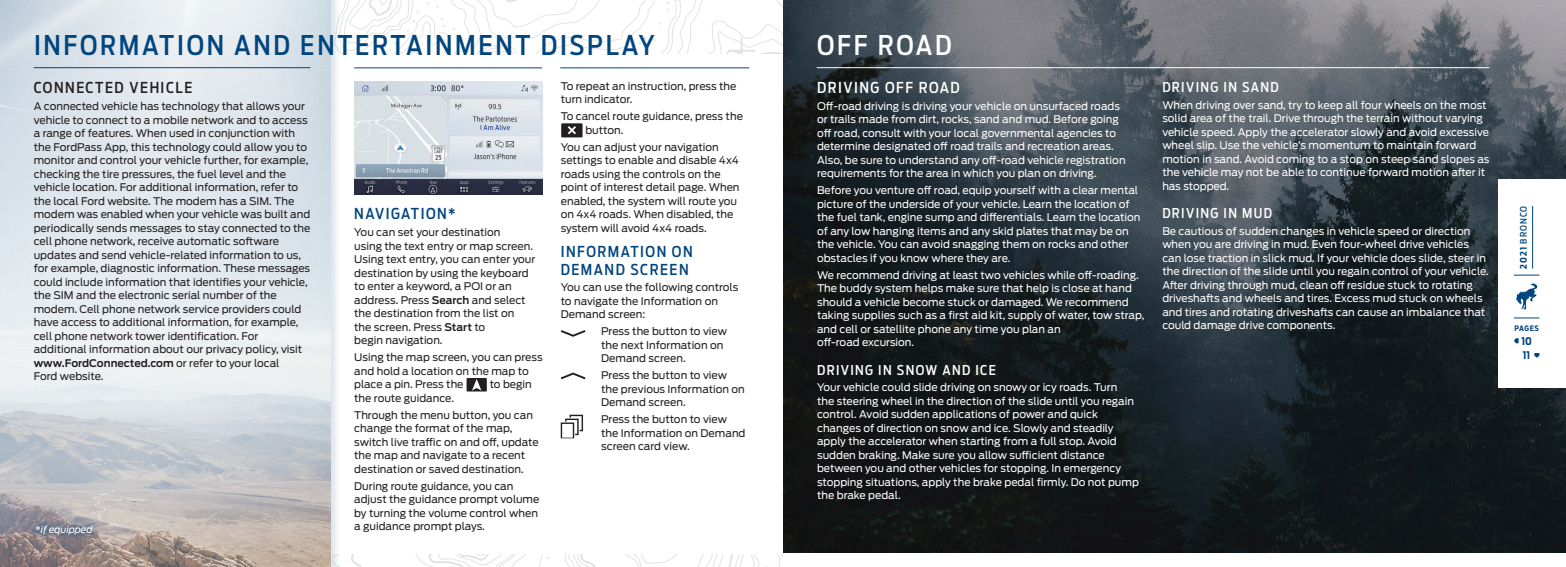
<style>
.page{position:relative;width:1566px;height:567px;background:#fff}
.page>*{position:absolute;margin:0;border:0;box-sizing:border-box;transform-origin:0 0}
.t1{font:500 27px "Ford Antenna Cond";letter-spacing:.1em;color:#01457f}
.t2{font:500 27px "Ford Antenna Cond";letter-spacing:.1em;color:#fff}
.t3{font:500 15px/18px "Ford Antenna Cond";letter-spacing:.1em;color:#01457f}
.t4{font:500 15px "Ford Antenna Cond";letter-spacing:.1em;color:#231f20}
.t5{font:500 15px "Ford Antenna Cond";letter-spacing:.1em;color:#fff}
.t6{font:500 13.5px "Ford Antenna Cond";letter-spacing:.1em;color:#fff}
.t7{font:10.5px/13.5px "Ford Antenna";color:#fff}
.t8{font:10.5px/13.5px "Ford Antenna";color:#231f20}
.t9{font:700 10.5px "Ford Antenna Cond";color:#01457f}
.t10{font:italic 9.75px "Ford Antenna";letter-spacing:-.01em;color:#fff}
.t11{font:500 9px "Ford Antenna Cond";letter-spacing:.115em;color:#01457f}
.t12{font:700 7.5px "Ford Antenna Cond";letter-spacing:.07em;color:#01457f}
.s1{font-weight:600}
.s2{font-style:normal}
.s3{font-weight:700}
</style>
<div class="page">
<svg style="left:341px;top:0;width:27px;height:54px"></svg>
<svg style="left:368px;top:0;width:415px;height:567px"></svg>
<div style="left:34px;top:54px;width:749px;height:500px;background:#fff"></div>
<img style="left:783px;top:0;width:783px;height:553px">
<div style="left:0;top:0;width:341px;height:567px;background:#01457f;opacity:.2"></div>
<svg style="left:0;top:0;width:332px;height:567px;background:#d7dbdf"></svg>
<div style="left:467px;top:378px;width:20px;height:14px;background:#231f20"></div>
<svg style="left:472px;top:379px;width:9px;height:12px"></svg>
<svg style="left:561px;top:123px;width:22px;height:14px"></svg>
<svg style="left:561px;top:330px;width:25px;height:7px"></svg>
<svg style="left:561px;top:373px;width:25px;height:6px"></svg>
<svg style="left:561px;top:415px;width:22px;height:23px"></svg>
<img style="left:354px;top:81px;width:189px;height:113px">
<hr style="left:34px;top:67px;width:276px;height:1px;background:#01457f">
<hr style="left:817px;top:67px;width:672px;height:1px;background:#fff">
<hr style="left:354px;top:68px;width:188px;height:1px;background:#01457f">
<hr style="left:560px;top:68px;width:189px;height:1px;background:#01457f">
<div style="left:1498px;top:179px;width:68px;height:209px;background:#fff"></div>
<hr style="left:1532px;top:206px;width:1px;height:63px;background:#01457f">
<svg style="left:1514px;top:318px;width:25px;height:1px"></svg>
<svg style="left:1514px;top:338px;width:25px;height:20px"></svg>
<svg style="left:1514px;top:275px;width:25px;height:1px"></svg>
<svg style="left:1516px;top:283px;width:21px;height:27px"></svg>
<div style="left:28px;top:518px;width:72px;height:24px;background:#01457f;opacity:.75"></div>
<p class="t1" style="left:34px;top:22px;width:622px">INFORMATION AND ENTERTAINMENT DISPLAY</p>
<p class="t2" style="left:817px;top:22px;width:136px">OFF ROAD</p>
<p class="t4" style="left:34px;top:75px;width:160px">CONNECTED VEHICLE</p>
<p class="t8" style="left:34px;top:98px;width:278px">A connected vehicle has technology that allows your vehicle to connect to a mobile network and to access a range of features. When used in conjunction with the FordPass App, this technology could allow you to monitor and control your vehicle further, for example, checking the tire pressures, the fuel level and the vehicle location. For additional information, refer to the local Ford website. The modem has a SIM. The modem was enabled when your vehicle was built and periodically sends messages to stay connected to the cell phone network, receive automatic software updates and send vehicle-related information to us, for example, diagnostic information. These messages could include information that identifies your vehicle, the SIM and the electronic serial number of the modem. Cell phone network service providers could have access to additional information, for example, cell phone network tower identification. For additional information about our privacy policy, visit <span class="s1">www.FordConnected.com</span> or refer to your local<br>Ford website.</p>
<p class="t8" style="left:561px;top:78px;width:177px">To repeat an instruction, press the turn indicator.</p>
<p class="t8" style="left:585px;top:109px;width:159px;text-indent:-25px">To cancel route guidance, press the button.</p>
<p class="t8" style="left:561px;top:139px;width:180px">You can adjust your navigation settings to enable and disable 4x4 roads using the controls on the point of interest detail page. When enabled, the system will route you on 4x4 roads. When disabled, the system will avoid 4x4 roads.</p>
<p class="t3" style="left:561px;top:240px;width:133px">INFORMATION ON<br>DEMAND SCREEN</p>
<p class="t8" style="left:561px;top:280px;width:179px">You can use the following controls to navigate the Information on<br>Demand screen:</p>
<p class="t8" style="left:601px;top:324px;width:127px">Press the button to view the next Information on<br>Demand screen.</p>
<p class="t8" style="left:601px;top:368px;width:145px">Press the button to view the previous Information on<br>Demand screen.</p>
<p class="t8" style="left:601px;top:412px;width:146px">Press the button to view the Information on Demand screen card view.</p>
<p class="t5" style="left:817px;top:74px;width:144px">DRIVING OFF ROAD</p>
<p class="t7" style="left:817px;top:98px;width:310px">Off-road driving is driving your vehicle on unsurfaced roads or trails made from dirt, rocks, sand and mud. Before going off road, consult with your local governmental agencies to determine designated off road trails and recreation areas.<br>Also, be sure to understand any off-road vehicle registration requirements for the area in which you plan on driving.</p>
<p class="t7" style="left:817px;top:182px;width:325px">Before you venture off road, equip yourself with a clear mental picture of the underside of your vehicle. Learn the location of the fuel tank, engine sump and differentials. Learn the location of any low hanging items and any skid plates that may be on the vehicle. You can avoid snagging them on rocks and other obstacles if you know where they are.</p>
<p class="t7" style="left:817px;top:267px;width:329px">We recommend driving at least two vehicles while off-roading.<br>The buddy system helps make sure that help is close at hand should a vehicle become stuck or damaged. We recommend taking supplies such as a first aid kit, supply of water, tow strap, and cell or satellite phone any time you plan an<br>off-road excursion.</p>
<p class="t6" style="left:817px;top:358px;width:180px">DRIVING IN SNOW AND ICE</p>
<p class="t7" style="left:817px;top:380px;width:323px">Your vehicle could slide driving on snowy or icy roads. Turn<br>the steering wheel in the direction of the slide until you regain control. Avoid sudden applications of power and quick changes of direction on snow and ice. Slowly and steadily apply the accelerator when starting from a full stop. Avoid sudden braking. Make sure you allow sufficient distance between you and other vehicles for stopping. In emergency stopping situations, apply the brake pedal firmly. Do not pump the brake pedal.</p>
<p class="t3" style="left:354px;top:203px;width:103px">NAVIGATION*</p>
<p class="t8" style="left:354px;top:224px;width:183px">You can set your destination<br>using the text entry or map screen.<br>Using text entry, you can enter your destination by using the keyboard to enter a keyword, a POI or an address. Press <span class="s1">Search</span> and select the destination from the list on<br>the screen. Press <span class="s1">Start</span> to<br>begin navigation.</p>
<p class="t8" style="left:354px;top:349px;width:190px">Using the map screen, you can press and hold a location on the map to place a pin. Press the</p>
<p class="t8" style="left:490px;top:376px;width:44px">to begin</p>
<p class="t8" style="left:354px;top:390px;width:101px">the route guidance.</p>
<p class="t8" style="left:354px;top:407px;width:186px">Through the menu button, you can change the format of the map, switch live traffic on and off, update the map and navigate to a recent destination or saved destination.</p>
<p class="t8" style="left:354px;top:478px;width:187px">During route guidance, you can adjust the guidance prompt volume by turning the volume control when a guidance prompt plays.</p>
<p class="t10" style="left:35px;top:521px;width:59px"><span class="s2">*</span>if equipped</p>
<p class="t6" style="left:1162px;top:75px;width:118px">DRIVING IN SAND</p>
<p class="t7" style="left:1162px;top:97px;width:329px">When driving over sand, try to keep all four wheels on the most solid area of the trail. Drive through the terrain without varying vehicle speed. Apply the accelerator slowly and avoid excessive wheel slip. Use the vehicle’s momentum to maintain forward motion in sand. Avoid coming to a stop on steep sand slopes as the vehicle may not be able to continue forward motion after it has stopped.</p>
<p class="t6" style="left:1162px;top:201px;width:111px">DRIVING IN MUD</p>
<p class="t7" style="left:1162px;top:223px;width:328px">Be cautious of sudden changes in vehicle speed or direction when you are driving in mud. Even four-wheel drive vehicles can lose traction in slick mud. If your vehicle does slide, steer in the direction of the slide until you regain control of your vehicle.<br>After driving through mud, clean off residue stuck to rotating driveshafts and wheels and tires. Excess mud stuck on wheels and tires and rotating driveshafts can cause an imbalance that could damage drive components.</p>
<p class="t11" style="left:1516px;top:269px;width:64px;rotate:-90deg"><span class="s3">2021</span> BRONCO</p>
<p class="t12" style="left:1514px;top:321px;width:26px">PAGES</p>
<p class="t9" style="left:1521px;top:332px;width:12px">10</p>
<p class="t9" style="left:1523px;top:346px;width:9px">11</p>
</div>
